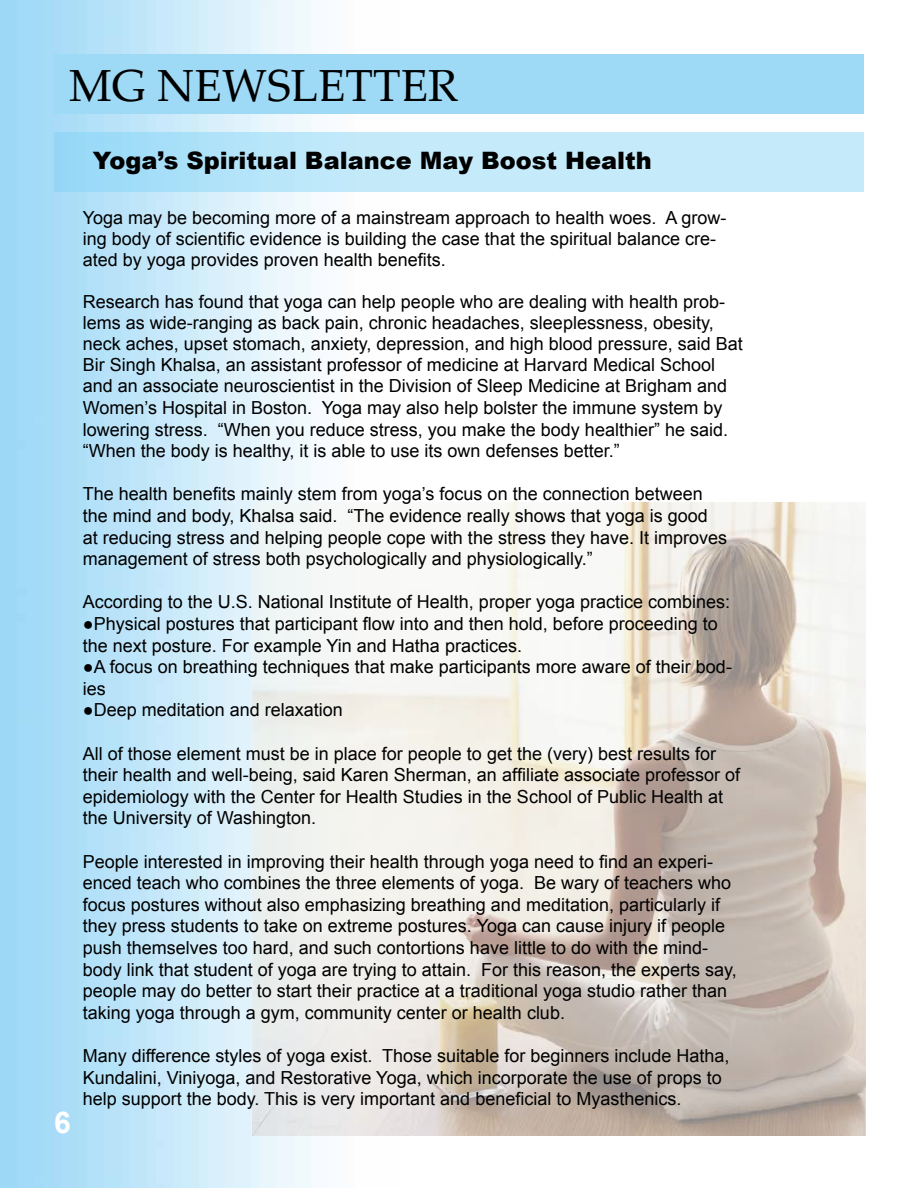
<style>
.page{position:relative;width:918px;height:1188px;background:#fff}
.page>*{position:absolute;margin:0;border:0;box-sizing:border-box;transform-origin:0 0}
.t1{font:45px "Palatino Linotype";color:#000}
.t2{font:700 30px "Arial";color:#fff}
.t3{font:900 24px "Arial";color:#000}
.t4{font:18px/21.6px "Arial";color:#000}
</style>
<div class="page">
<div style="left:54px;top:54px;width:810px;height:60px;background:#9edaf6"></div>
<img style="left:252px;top:503px;width:613px;height:632px">
<svg style="left:54px;top:132px;width:810px;height:60px;background:#bbe7fa"></svg>
<h1 class="t1" style="left:69px;top:54px;width:391px">MG NEWSLETTER</h1>
<h3 class="t3" style="left:93px;top:143px;width:560px">Yoga’s Spiritual Balance May Boost Health</h3>
<h2 class="t2" style="left:54px;top:1103px;width:18px">6</h2>
<p class="t4" style="left:83px;top:208px;width:645px;line-height:21px">Yoga may be becoming more of a mainstream approach to health woes. A grow&shy;ing body of scientific evidence is building the case that the spiritual balance cre&shy;ated by yoga provides proven health benefits.</p>
<p class="t4" style="left:83px;top:292px;width:662px">Research has found that yoga can help people who are dealing with health prob&shy;lems as wide-ranging as back pain, chronic headaches, sleeplessness, obesity, neck aches, upset stomach, anxiety, depression, and high blood pressure, said Bat Bir Singh Khalsa, an assistant professor of medicine at Harvard Medical School and an associate neuroscientist in the Division of Sleep Medicine at Brigham and Women’s Hospital in Boston. Yoga may also help bolster the immune system by lowering stress. “When you reduce stress, you make the body healthier” he said. “When the body is healthy, it is able to use its own defenses better.”</p>
<p class="t4" style="left:83px;top:483px;width:646px">The health benefits mainly stem from yoga’s focus on the connection between the mind and body, Khalsa said. “The evidence really shows that yoga is good at reducing stress and helping people cope with the stress they have. It improves management of stress both psychologically and physiologically.”</p>
<p class="t4" style="left:83px;top:591px;width:649px">According to the U.S. National Institute of Health, proper yoga practice combines:</p>
<p class="t4" style="left:83px;top:613px;width:637px">●Physical postures that participant flow into and then hold, before proceeding to the next posture. For example Yin and Hatha practices.</p>
<p class="t4" style="left:83px;top:656px;width:651px">●A focus on breathing techniques that make participants more aware of their bod&shy;ies</p>
<p class="t4" style="left:83px;top:699px;width:261px">●Deep meditation and relaxation</p>
<p class="t4" style="left:83px;top:743px;width:659px">All of those element must be in place for people to get the (very) best results for their health and well-being, said Karen Sherman, an affiliate associate professor of epidemiology with the Center for Health Studies in the School of Public Health at the University of Washington.</p>
<p class="t4" style="left:83px;top:851px;width:656px">People interested in improving their health through yoga need to find an experi&shy;enced teach who combines the three elements of yoga. Be wary of teachers who focus postures without also emphasizing breathing and meditation, particularly if they press students to take on extreme postures. Yoga can cause injury if people push themselves too hard, and such contortions have little to do with the mind&shy;body link that student of yoga are trying to attain. For this reason, the experts say, people may do better to start their practice at a traditional yoga studio rather than taking yoga through a gym, community center or health club.</p>
<p class="t4" style="left:83px;top:1045px;width:648px">Many difference styles of yoga exist. Those suitable for beginners include Hatha,<br>Kundalini, Viniyoga, and Restorative Yoga, which incorporate the use of props to help support the body. This is very important and beneficial to Myasthenics.</p>
</div>
